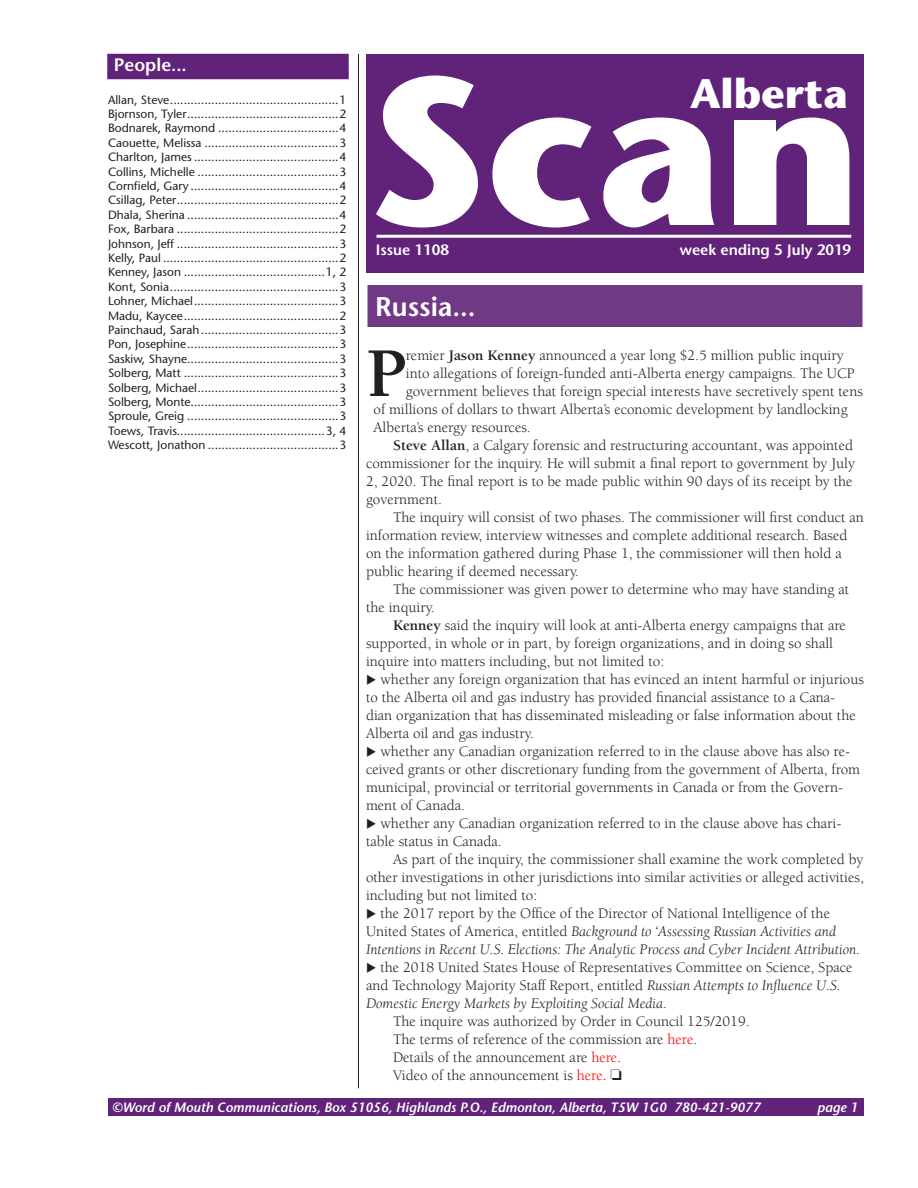
<style>
.page{position:relative;width:918px;height:1188px;background:#fff}
.page>*{position:absolute;margin:0;border:0;box-sizing:border-box;transform-origin:0 0}
.t1{font:700 210px "Stone Sans";color:#fff}
.Transcript_4_pt_hang{font:700 71.7px "Berkeley Std";color:#231f20}
.t2{font:700 41.25px "Stone Sans";color:#fff}
.t3{font:600 27px "Stone Sans";color:#fff}
.t4{font:600 18px "Stone Sans";color:#fff}
.Transcript_4_pt_inde{font:15px/18px "Berkeley Std";color:#231f20}
.Scan_Transcript_Berk{font:15px/18px "Berkeley Std";color:#231f20}
.Transcript_4_pt_hang-2{font:15px "Berkeley Std";color:#231f20}
.Scan_Transcript_Berk-2{font:italic 15px/18px "Berkeley Std";color:#231f20}
.t5{font:600 15px "Stone Sans";color:#fff}
.t6{font:italic 600 13.5px "Stone Sans";color:#fff}
.Table_Text{font:12px "Stone Sans";color:#231f20}
.s1{font-weight:700}
.s2{font-style:normal}
.s3{font-style:italic}
.s4{color:#f00}
</style>
<div class="page">
<div style="left:108px;top:1098px;width:756px;height:18px;background:#612279"></div>
<div style="left:366px;top:54px;width:498px;height:219px;background:#612279"></div>
<hr style="left:376px;top:235px;width:475px;height:3px;background:#fff">
<div style="left:108px;top:55px;width:240px;height:24px;background:#612279"></div>
<div style="left:107px;top:54px;width:242px;height:25px;border:2px solid #612279"></div>
<hr style="left:358px;top:54px;width:1px;height:1034px;background:#231f20">
<div style="left:367px;top:284px;width:496px;height:44px;background:#713886"></div>
<div style="left:366px;top:283px;width:498px;height:45px;border:2px solid #fff"></div>
<p class="t4" style="left:114px;top:54px;width:74px">People...</p>
<p class="Table_Text" style="left:108px;top:92px;width:240px">Allan, Steve.................................................1</p>
<p class="Table_Text" style="left:108px;top:107px;width:240px">Bjornson, Tyler............................................2</p>
<p class="Table_Text" style="left:108px;top:121px;width:240px">Bodnarek, Raymond ...................................4</p>
<p class="Table_Text" style="left:108px;top:135px;width:240px">Caouette, Melissa .......................................3</p>
<p class="Table_Text" style="left:108px;top:150px;width:240px">Charlton, James ..........................................4</p>
<p class="Table_Text" style="left:108px;top:164px;width:240px">Collins, Michelle .........................................3</p>
<p class="Table_Text" style="left:108px;top:179px;width:240px">Cornfield, Gary ...........................................4</p>
<p class="Table_Text" style="left:108px;top:193px;width:240px">Csillag, Peter...............................................2</p>
<p class="Table_Text" style="left:108px;top:207px;width:240px">Dhala, Sherina ............................................4</p>
<p class="Table_Text" style="left:108px;top:222px;width:240px">Fox, Barbara ...............................................2</p>
<p class="Table_Text" style="left:108px;top:236px;width:240px">Johnson, Jeff ...............................................3</p>
<p class="Table_Text" style="left:108px;top:251px;width:240px">Kelly, Paul ...................................................2</p>
<p class="Table_Text" style="left:108px;top:265px;width:240px">Kenney, Jason .........................................1, 2</p>
<p class="Table_Text" style="left:108px;top:279px;width:240px">Kont, Sonia.................................................3</p>
<p class="Table_Text" style="left:108px;top:294px;width:240px">Lohner, Michael..........................................3</p>
<p class="Table_Text" style="left:108px;top:308px;width:240px">Madu, Kaycee.............................................2</p>
<p class="Table_Text" style="left:108px;top:323px;width:240px">Painchaud, Sarah........................................3</p>
<p class="Table_Text" style="left:108px;top:337px;width:240px">Pon, Josephine............................................3</p>
<p class="Table_Text" style="left:108px;top:351px;width:240px">Saskiw, Shayne............................................3</p>
<p class="Table_Text" style="left:108px;top:366px;width:240px">Solberg, Matt .............................................3</p>
<p class="Table_Text" style="left:108px;top:380px;width:240px">Solberg, Michael.........................................3</p>
<p class="Table_Text" style="left:108px;top:395px;width:240px">Solberg, Monte...........................................3</p>
<p class="Table_Text" style="left:108px;top:409px;width:240px">Sproule, Greig ............................................3</p>
<p class="Table_Text" style="left:108px;top:423px;width:240px">Toews, Travis...........................................3, 4</p>
<p class="Table_Text" style="left:108px;top:438px;width:240px">Wescott, Jonathon ......................................3</p>
<p class="t1" style="left:368px;top:26px;width:496px">Scan</p>
<p class="t2" style="left:690px;top:69px;width:159px">Alberta</p>
<p class="t5" style="left:376px;top:241px;width:75px">Issue 1108</p>
<p class="t5" style="left:680px;top:241px;width:173px">week ending 5 July 2019</p>
<p class="t3" style="left:375px;top:290px;width:102px">Russia...</p>
<p class="Transcript_4_pt_hang" style="left:366px;top:335px;width:41px">P</p>
<p class="Transcript_4_pt_hang-2" style="left:406px;top:347px;width:439px">remier <span class="s1">Jason Kenney</span> announced a year long $2.5 million public inquiry</p>
<p class="Transcript_4_pt_hang-2" style="left:406px;top:365px;width:450px">into allegations of foreign-funded anti-Alberta energy campaigns. The UCP</p>
<p class="Transcript_4_pt_hang-2" style="left:406px;top:383px;width:459px">government believes that foreign special interests have secretively spent tens</p>
<p class="Transcript_4_pt_hang-2" style="left:374px;top:401px;width:476px">of millions of dollars to thwart Alberta’s economic development by landlocking</p>
<p class="Transcript_4_pt_hang-2" style="left:374px;top:419px;width:159px">Alberta’s energy resources.</p>
<p class="Transcript_4_pt_inde" style="left:366px;top:437px;width:491px;text-indent:27px"><span class="s1">Steve Allan</span>, a Calgary forensic and restructuring accountant, was appointed commissioner for the inquiry. He will submit a final report to government by July 2, 2020. The final report is to be made public within 90 days of its receipt by the government.</p>
<p class="Transcript_4_pt_inde" style="left:366px;top:509px;width:499px;text-indent:27px">The inquiry will consist of two phases. The commissioner will first conduct an information review, interview witnesses and complete additional research. Based on the information gathered during Phase 1, the commissioner will then hold a public hearing if deemed necessary.</p>
<p class="Transcript_4_pt_inde" style="left:366px;top:581px;width:485px;text-indent:27px">The commissioner was given power to determine who may have standing at the inquiry.</p>
<p class="Transcript_4_pt_inde" style="left:366px;top:617px;width:481px;text-indent:27px"><span class="s1">Kenney</span> said the inquiry will look at anti-Alberta energy campaigns that are supported, in whole or in part, by foreign organizations, and in doing so shall inquire into matters including, but not limited to:</p>
<p class="Scan_Transcript_Berk" style="left:366px;top:671px;width:500px">◆ whether any foreign organization that has evinced an intent harmful or injurious to the Alberta oil and gas industry has provided financial assistance to a Cana&shy;dian organization that has disseminated misleading or false information about the Alberta oil and gas industry.</p>
<p class="Scan_Transcript_Berk" style="left:366px;top:743px;width:496px">◆ whether any Canadian organization referred to in the clause above has also re&shy;ceived grants or other discretionary funding from the government of Alberta, from municipal, provincial or territorial governments in Canada or from the Govern&shy;ment of Canada.</p>
<p class="Scan_Transcript_Berk" style="left:366px;top:815px;width:477px">◆ whether any Canadian organization referred to in the clause above has chari&shy;table status in Canada.</p>
<p class="Transcript_4_pt_inde" style="left:366px;top:851px;width:500px;text-align:justify;text-indent:27px">As part of the inquiry, the commissioner shall examine the work completed by other investigations in other jurisdictions into similar activities or alleged activities, including but not limited to:</p>
<p class="Scan_Transcript_Berk-2" style="left:366px;top:905px;width:495px">◆ <span class="s2">the 2017 report by the Office of the Director of National Intelligence of the<br>United States of America, entitled</span> Background to ‘Assessing Russian Activities and<br>Intentions in Recent U.S. Elections: The Analytic Process and Cyber Incident Attribution.</p>
<p class="Scan_Transcript_Berk" style="left:366px;top:959px;width:488px">◆ the 2018 United States House of Representatives Committee on Science, Space and Technology Majority Staff Report, entitled <span class="s3">Russian Attempts to Influence U.S.<br>Domestic Energy Markets by Exploiting Social Media</span>.</p>
<p class="Transcript_4_pt_inde" style="left:393px;top:1013px;width:358px">The inquire was authorized by Order in Council 125/2019.</p>
<p class="Transcript_4_pt_inde" style="left:393px;top:1031px;width:306px">The terms of reference of the commission are <span class="s4">here</span>.</p>
<p class="Transcript_4_pt_inde" style="left:393px;top:1049px;width:230px">Details of the announcement are <span class="s4">here</span>.</p>
<p class="Transcript_4_pt_inde" style="left:393px;top:1067px;width:230px">Video of the announcement is <span class="s4">here</span>. □</p>
<p class="t6" style="left:112px;top:1100px;width:650px">©Word of Mouth Communications, Box 51056, Highlands P.O., Edmonton, Alberta, T5W 1G0 780-421-9077</p>
<p class="t6" style="left:817px;top:1100px;width:42px">page 1</p>
</div>
